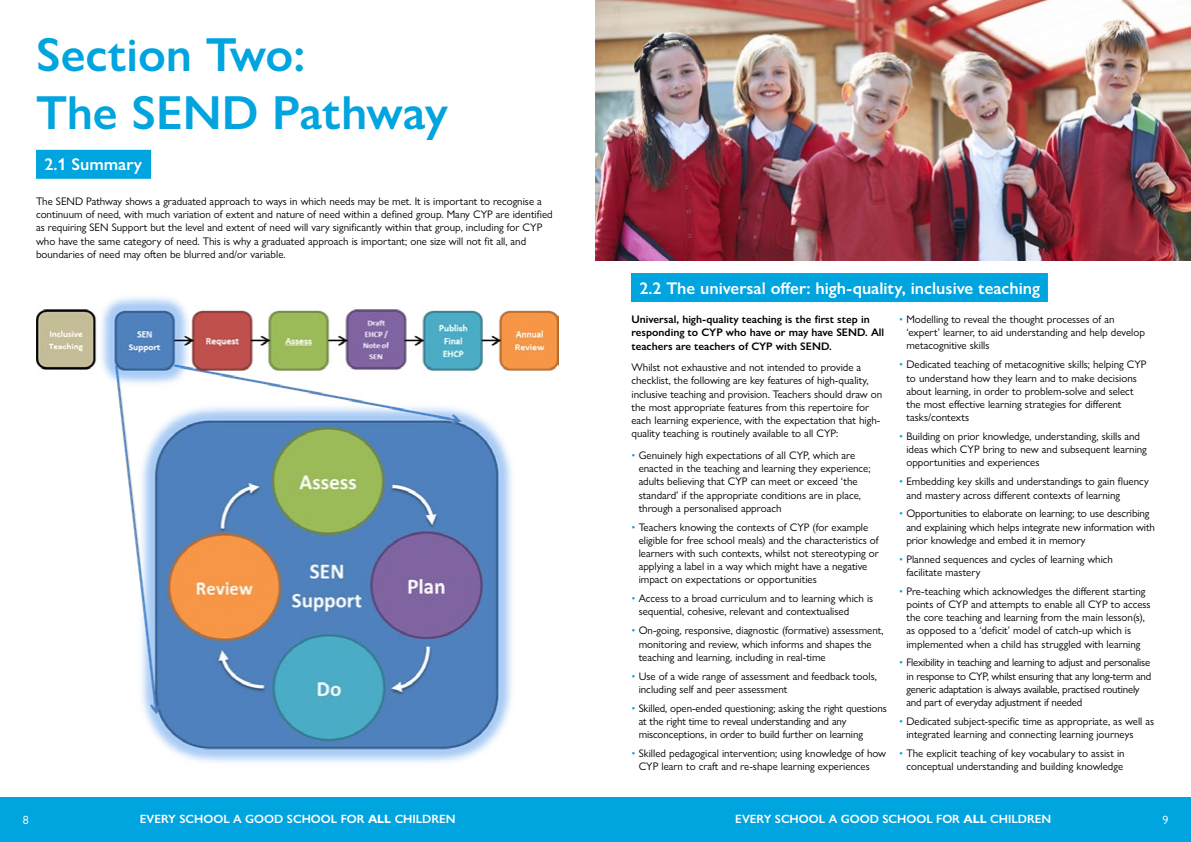
<style>
.page{position:relative;width:1191px;height:842px;background:#fff}
.page>*{position:absolute;margin:0;border:0;box-sizing:border-box;transform-origin:0 0}
.t1{font:600 48px/57.6px "Gill Sans Nova";color:#00a4de}
.t2{font:600 17px "Gill Sans Nova";color:#fff}
.t3{font:600 12px "Gill Sans Nova";color:#fff}
.t4{font:12px "Gill Sans Nova";color:#fff}
.t5{font:11px/13.2px "Gill Sans Nova";color:#000}
.t6{font:11px/13.2px "Gill Sans Nova";letter-spacing:-.02em;color:#000}
.t7{font:600 11px/13.2px "Gill Sans Nova";color:#000}
.s1{color:#00a4de}
.s2{font-weight:700}
</style>
<div class="page">
<div style="left:0;top:797px;width:1191px;height:45px;background:#00a4de"></div>
<div style="left:36px;top:150px;width:115px;height:29px;background:#00a4de"></div>
<img style="left:37px;top:297px;width:521px;height:466px">
<div style="left:631px;top:273px;width:417px;height:29px;background:#00a4de"></div>
<img style="left:595px;top:0;width:596px;height:261px">
<h1 class="t1" style="left:36px;top:26px;width:413px">Section Two:<br>The SEND Pathway</h1>
<h2 class="t2" style="left:45px;top:154px;width:99px">2.1 Summary</h2>
<p class="t5" style="left:36px;top:194px;width:518px">The SEND Pathway shows a graduated approach to ways in which needs may be met. It is important to recognise a continuum of need, with much variation of extent and nature of need within a defined group. Many CYP are identified as requiring SEN Support but the level and extent of need will vary significantly within that group, including for CYP who have the same category of need. This is why a graduated approach is important; one size will not fit all, and boundaries of need may often be blurred and/or variable.</p>
<h2 class="t2" style="left:639px;top:277px;width:402px">2.2 The universal offer: high-quality, inclusive teaching</h2>
<p class="t7" style="left:631px;top:313px;width:254px">Universal, high-quality teaching is the first step in responding to CYP who have or may have SEND. All teachers are teachers of CYP with SEND.</p>
<p class="t5" style="left:631px;top:361px;width:252px">Whilst not exhaustive and not intended to provide a checklist, the following are key features of high-quality, inclusive teaching and provision. Teachers should draw on the most appropriate features from this repertoire for each learning experience, with the expectation that high&shy;quality teaching is routinely available to all CYP:</p>
<p class="t5" style="left:638px;top:448px;width:233px;text-indent:-7px"><span class="s1">•</span> Genuinely high expectations of all CYP, which are enacted in the teaching and learning they experience; adults believing that CYP can meet or exceed ‘the standard’ if the appropriate conditions are in place, through a personalised approach</p>
<p class="t5" style="left:638px;top:520px;width:242px;text-indent:-7px"><span class="s1">•</span> Teachers knowing the contexts of CYP (for example eligible for free school meals) and the characteristics of learners with such contexts, whilst not stereotyping or applying a label in a way which might have a negative impact on expectations or opportunities</p>
<p class="t5" style="left:638px;top:592px;width:236px;text-indent:-7px"><span class="s1">•</span> Access to a broad curriculum and to learning which is sequential, cohesive, relevant and contextualised</p>
<p class="t5" style="left:638px;top:624px;width:246px;text-indent:-7px"><span class="s1">•</span> On-going, responsive, diagnostic (formative) assessment, monitoring and review, which informs and shapes the teaching and learning, including in real-time</p>
<p class="t5" style="left:638px;top:669px;width:240px;text-indent:-7px"><span class="s1">•</span> Use of a wide range of assessment and feedback tools, including self and peer assessment</p>
<p class="t5" style="left:638px;top:701px;width:250px;text-indent:-7px"><span class="s1">•</span> Skilled, open-ended questioning; asking the right questions at the right time to reveal understanding and any misconceptions, in order to build further on learning</p>
<p class="t5" style="left:638px;top:746px;width:249px;text-indent:-7px"><span class="s1">•</span> Skilled pedagogical intervention; using knowledge of how<br>CYP learn to craft and re-shape learning experiences</p>
<p class="t5" style="left:906px;top:313px;width:240px;text-indent:-7px"><span class="s1">•</span> Modelling to reveal the thought processes of an ‘expert’ learner, to aid understanding and help develop metacognitive skills</p>
<p class="t5" style="left:906px;top:358px;width:242px;text-indent:-7px"><span class="s1">•</span> Dedicated teaching of metacognitive skills; helping CYP to understand how they learn and to make decisions about learning, in order to problem-solve and select the most effective learning strategies for different tasks/contexts</p>
<p class="t5" style="left:906px;top:430px;width:242px;text-indent:-7px"><span class="s1">•</span> Building on prior knowledge, understanding, skills and ideas which CYP bring to new and subsequent learning opportunities and experiences</p>
<p class="t5" style="left:906px;top:475px;width:244px;text-indent:-7px"><span class="s1">•</span> Embedding key skills and understandings to gain fluency and mastery across different contexts of learning</p>
<p class="t5" style="left:906px;top:507px;width:250px;text-indent:-7px"><span class="s1">•</span> Opportunities to elaborate on learning; to use describing and explaining which helps integrate new information with prior knowledge and embed it in memory</p>
<p class="t5" style="left:906px;top:552px;width:208px;text-indent:-7px"><span class="s1">•</span> Planned sequences and cycles of learning which facilitate mastery</p>
<p class="t5" style="left:906px;top:584px;width:246px;text-indent:-7px"><span class="s1">•</span> Pre-teaching which acknowledges the different starting points of CYP and attempts to enable all CYP to access the core teaching and learning from the main lesson(s), as opposed to a ‘deficit’ model of catch-up which is implemented when a child has struggled with learning</p>
<p class="t6" style="left:906px;top:656px;width:246px;text-indent:-7px"><span class="s1">•</span> Flexibility in teaching and learning to adjust and personalise in response to CYP, whilst ensuring that any long-term and generic adaptation is always available, practised routinely and part of everyday adjustment if needed</p>
<p class="t5" style="left:906px;top:714px;width:249px;text-indent:-7px"><span class="s1">•</span> Dedicated subject-specific time as appropriate, as well as integrated learning and connecting learning journeys</p>
<p class="t5" style="left:899px;top:746px;width:227px;text-align:center"><span class="s1">•</span> The explicit teaching of key vocabulary to assist in conceptual understanding and building knowledge</p>
<p class="t4" style="left:23px;top:813px;width:7px">8</p>
<p class="t3" style="left:140px;top:812px;width:317px">EVERY SCHOOL A GOOD SCHOOL FOR <span class="s2">ALL</span> CHILDREN</p>
<p class="t3" style="left:735px;top:812px;width:317px">EVERY SCHOOL A GOOD SCHOOL FOR <span class="s2">ALL</span> CHILDREN</p>
<p class="t4" style="left:1162px;top:813px;width:7px">9</p>
</div>
